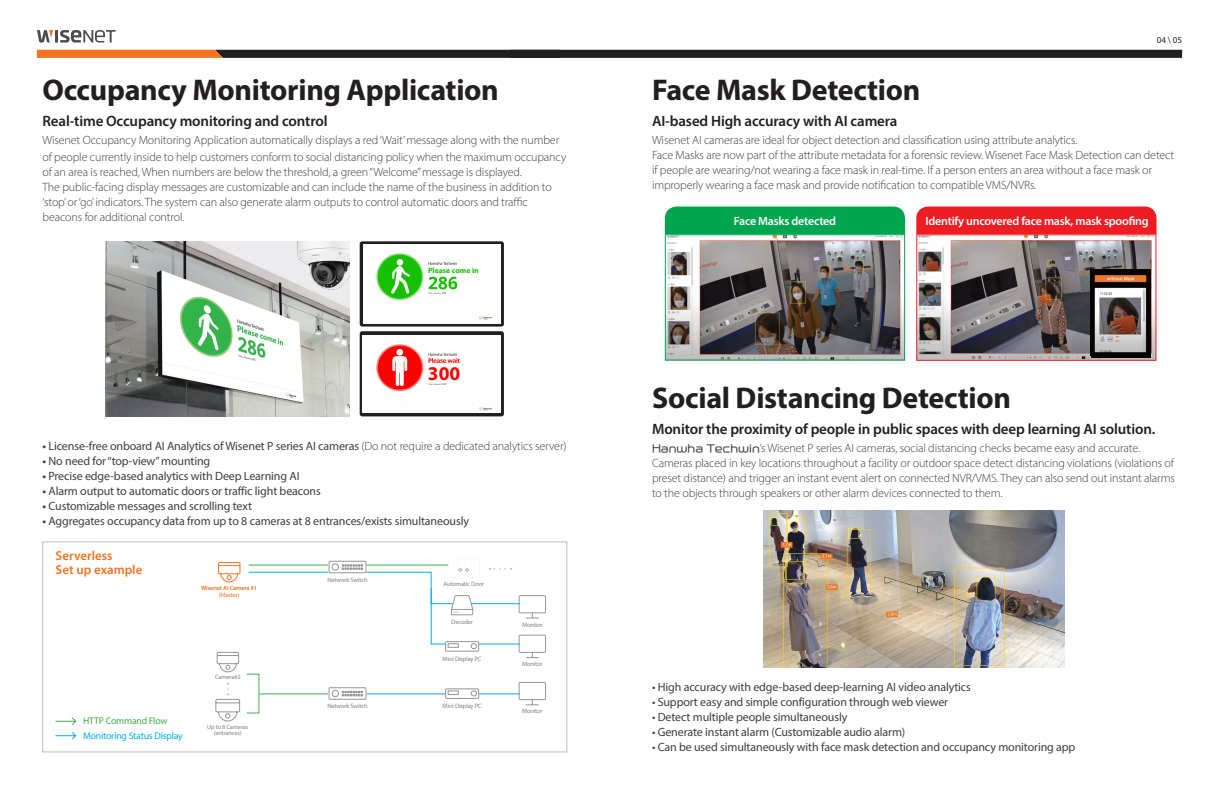
<style>
.page{position:relative;width:1219px;height:794px;background:#fff}
.page>*{position:absolute;margin:0;border:0;box-sizing:border-box;transform-origin:0 0}
.t1{font:700 30px "Myriad Pro";letter-spacing:-.01em;color:#231f20}
.t2{font:700 19.5px "Myriad Pro";color:#f00}
.t3{font:600 15px "Myriad Pro";letter-spacing:-.01em;color:#231f20}
.t4{font:600 13px "Myriad Pro";color:#f47321}
.t5{font:300 12px/15px "Myriad Pro";letter-spacing:-.01em;color:#3e3e3f}
.t6{font:12px "Myriad Pro";letter-spacing:-.01em;color:#3e3e3f}
.t7{font:600 12px "Myriad Pro";letter-spacing:-.02em;color:#fff}
.t8{font:9.7px "Myriad Pro";letter-spacing:-.02em;color:#00aeef}
.t9{font:9.7px "Myriad Pro";letter-spacing:-.02em;color:#40ae49}
.t10{font:9px "Myriad Pro";color:#231f20}
.t11{font:700 7.7px "Myriad Pro";color:#17bf03}
.t12{font:6.4px "Myriad Pro";letter-spacing:-.02em;color:#808285}
.t13{font:6.3px "Myriad Pro";letter-spacing:-.02em;color:#808285}
.t14{font:600 6.3px "Myriad Pro";letter-spacing:-.02em;color:#f47321}
.t15{font:6.3px "Myriad Pro";letter-spacing:-.02em;color:#f47321}
.s1{font-weight:600}
.s2{font-weight:300}
.s3{font-family:"Hanwha L OTF";font-weight:400;font-size:11px}
</style>
<div class="page">
<svg style="left:37px;top:50px;width:1145px;height:8px"></svg>
<img style="left:918px;top:236px;width:236px;height:123px">
<div style="left:916px;top:234px;width:240px;height:127px;border:1px solid #ee1d23"></div>
<img style="left:667px;top:236px;width:236px;height:122px">
<div style="left:665px;top:234px;width:240px;height:126px;border:1px solid #00a54f"></div>
<div style="left:916px;top:206px;width:240px;height:28px;background:#ee1d23"></div>
<div style="left:665px;top:206px;width:240px;height:28px;background:#00a54f"></div>
<div style="left:1091px;top:270px;width:60px;height:87px;background:#040403"></div>
<img style="left:1094px;top:275px;width:53px;height:78px">
<svg style="left:37px;top:30px;width:79px;height:13px"></svg>
<img style="left:106px;top:241px;width:243px;height:175px">
<svg style="left:360px;top:331px;width:144px;height:85px;fill:#231f20"></svg>
<img style="left:363px;top:335px;width:138px;height:77px">
<div style="left:372px;top:394px;width:120px;height:8px;background:#fff"></div>
<div style="left:461px;top:356px;width:30px;height:10px;background:#fff"></div>
<div style="left:427px;top:366px;width:31px;height:15px;background:#fff"></div>
<svg style="left:360px;top:241px;width:144px;height:85px;fill:#231f20"></svg>
<img style="left:363px;top:244px;width:137px;height:78px">
<div style="left:369px;top:303px;width:120px;height:8px;background:#fff"></div>
<div style="left:426px;top:266px;width:55px;height:8px;background:#fff"></div>
<img style="left:294px;top:241px;width:55px;height:57px">
<div style="left:42px;top:541px;width:525px;height:211px;border:1px solid #bcbdc0"></div>
<svg style="left:56px;top:717px;width:21px;height:8px"></svg>
<svg style="left:56px;top:732px;width:21px;height:8px"></svg>
<svg style="left:518px;top:682px;width:28px;height:23px"></svg>
<svg style="left:328px;top:687px;width:39px;height:13px"></svg>
<svg style="left:216px;top:651px;width:23px;height:21px"></svg>
<hr style="left:249px;top:572px;width:79px;height:1px;background:#00aeef">
<hr style="left:249px;top:565px;width:79px;height:1px;background:#40ae49">
<hr style="left:259px;top:693px;width:69px;height:1px;background:#40ae49">
<svg style="left:215px;top:683px;width:25px;height:38px"></svg>
<hr style="left:367px;top:693px;width:99px;height:1px;background:#00aeef">
<hr style="left:479px;top:693px;width:41px;height:1px;background:#00aeef">
<svg style="left:218px;top:562px;width:23px;height:21px"></svg>
<svg style="left:445px;top:688px;width:34px;height:11px"></svg>
<svg style="left:328px;top:560px;width:218px;height:98px"></svg>
<img style="left:764px;top:511px;width:301px;height:156px">
<p class="t10" style="left:1157px;top:34px;width:27px">04 \ 05</p>
<p class="t1" style="left:43px;top:71px;width:458px">Occupancy Monitoring Application</p>
<p class="t1" style="left:652px;top:71px;width:270px">Face Mask Detection</p>
<p class="t3" style="left:43px;top:111px;width:287px">Real-time Occupancy monitoring and control</p>
<p class="t5" style="left:43px;top:131px;width:525px;line-height:17px">Wisenet Occupancy Monitoring Application automatically displays a red ‘Wait’ message along with the number of people currently inside to help customers conform to social distancing policy when the maximum occupancy</p>
<p class="t5" style="left:43px;top:164px;width:481px">of an area is reached, When numbers are below the threshold, a green “Welcome” message is displayed.</p>
<p class="t5" style="left:43px;top:179px;width:511px">The public-facing display messages are customizable and can include the name of the business in addition to ‘stop’ or ‘go’ indicators. The system can also generate alarm outputs to control automatic doors and traffic</p>
<p class="t5" style="left:43px;top:209px;width:143px">beacons for additional control.</p>
<p class="t3" style="left:652px;top:111px;width:247px">AI-based High accuracy with AI camera</p>
<p class="t5" style="left:652px;top:132px;width:427px">Wisenet AI cameras are ideal for object detection and classification using attribute analytics.</p>
<p class="t5" style="left:652px;top:147px;width:524px">Face Masks are now part of the attribute metadata for a forensic review. Wisenet Face Mask Detection can detect if people are wearing/not wearing a face mask in real-time. If a person enters an area without a face mask or improperly wearing a face mask and provide notification to compatible VMS/NVRs.</p>
<p class="t7" style="left:734px;top:213px;width:104px">Face Masks detected</p>
<p class="t7" style="left:926px;top:213px;width:225px">Identify uncovered face mask, mask spoofing</p>
<p class="t11" style="left:428px;top:265px;width:52px">Please come in</p>
<h2 class="t2" style="left:428px;top:361px;width:34px">300</h2>
<p class="t6" style="left:43px;top:439px;width:526px"><span class="s1">•</span> License-free onboard AI Analytics of Wisenet P series AI cameras <span class="s2">(Do not require a dedicated analytics server)</span></p>
<p class="t6" style="left:43px;top:454px;width:169px"><span class="s1">•</span> No need for “top-view” mounting</p>
<p class="t6" style="left:43px;top:469px;width:259px"><span class="s1">•</span> Precise edge-based analytics with Deep Learning AI</p>
<p class="t6" style="left:43px;top:484px;width:280px"><span class="s1">•</span> Alarm output to automatic doors or traffic light beacons</p>
<p class="t6" style="left:43px;top:499px;width:211px"><span class="s1">•</span> Customizable messages and scrolling text</p>
<p class="t6" style="left:43px;top:514px;width:428px"><span class="s1">•</span> Aggregates occupancy data from up to 8 cameras at 8 entrances/exists simultaneously</p>
<p class="t4" style="left:56px;top:548px;width:59px">Serverless</p>
<p class="t4" style="left:56px;top:562px;width:88px">Set up example</p>
<p class="t14" style="left:201px;top:584px;width:58px">Wisenet AI Camera #1</p>
<p class="t15" style="left:219px;top:590px;width:22px">(Master)</p>
<p class="t9" style="left:83px;top:715px;width:86px">HTTP Command Flow</p>
<p class="t8" style="left:83px;top:729px;width:101px">Monitoring Status Display</p>
<p class="t13" style="left:215px;top:672px;width:27px">Camera#2</p>
<p class="t13" style="left:207px;top:723px;width:43px">Up to 8 Cameras</p>
<p class="t13" style="left:214px;top:729px;width:29px">(entrances)</p>
<p class="t12" style="left:327px;top:576px;width:42px">Network Switch</p>
<p class="t12" style="left:327px;top:702px;width:42px">Network Switch</p>
<p class="t12" style="left:443px;top:580px;width:42px">Automatic Door</p>
<p class="t12" style="left:451px;top:618px;width:23px">Decoder</p>
<p class="t12" style="left:443px;top:654px;width:41px">Mini Display PC</p>
<p class="t12" style="left:443px;top:702px;width:41px">Mini Display PC</p>
<p class="t12" style="left:522px;top:620px;width:22px">Monitor</p>
<p class="t12" style="left:522px;top:660px;width:22px">Monitor</p>
<p class="t12" style="left:522px;top:707px;width:22px">Monitor</p>
<p class="t1" style="left:652px;top:378px;width:361px">Social Distancing Detection</p>
<p class="t3" style="left:652px;top:419px;width:505px">Monitor the proximity of people in public spaces with deep learning AI solution.</p>
<p class="t5" style="left:652px;top:440px;width:490px"><span class="s3">Hanwha Techwin</span>’s Wisenet P series AI cameras, social distancing checks became easy and accurate.</p>
<p class="t5" style="left:652px;top:455px;width:524px;text-align:justify">Cameras placed in key locations throughout a facility or outdoor space detect distancing violations (violations of preset distance) and trigger an instant event alert on connected NVR/VMS. They can also send out instant alarms to the objects through speakers or other alarm devices connected to them.</p>
<p class="t6" style="left:652px;top:680px;width:320px">• High accuracy with edge-based deep-learning AI video analytics</p>
<p class="t6" style="left:652px;top:695px;width:298px">• Support easy and simple configuration through web viewer</p>
<p class="t6" style="left:652px;top:710px;width:197px">• Detect multiple people simultaneously</p>
<p class="t6" style="left:652px;top:725px;width:255px">• Generate instant alarm (Customizable audio alarm)</p>
<p class="t6" style="left:652px;top:740px;width:425px">• Can be used simultaneously with face mask detection and occupancy monitoring app</p>
</div>
